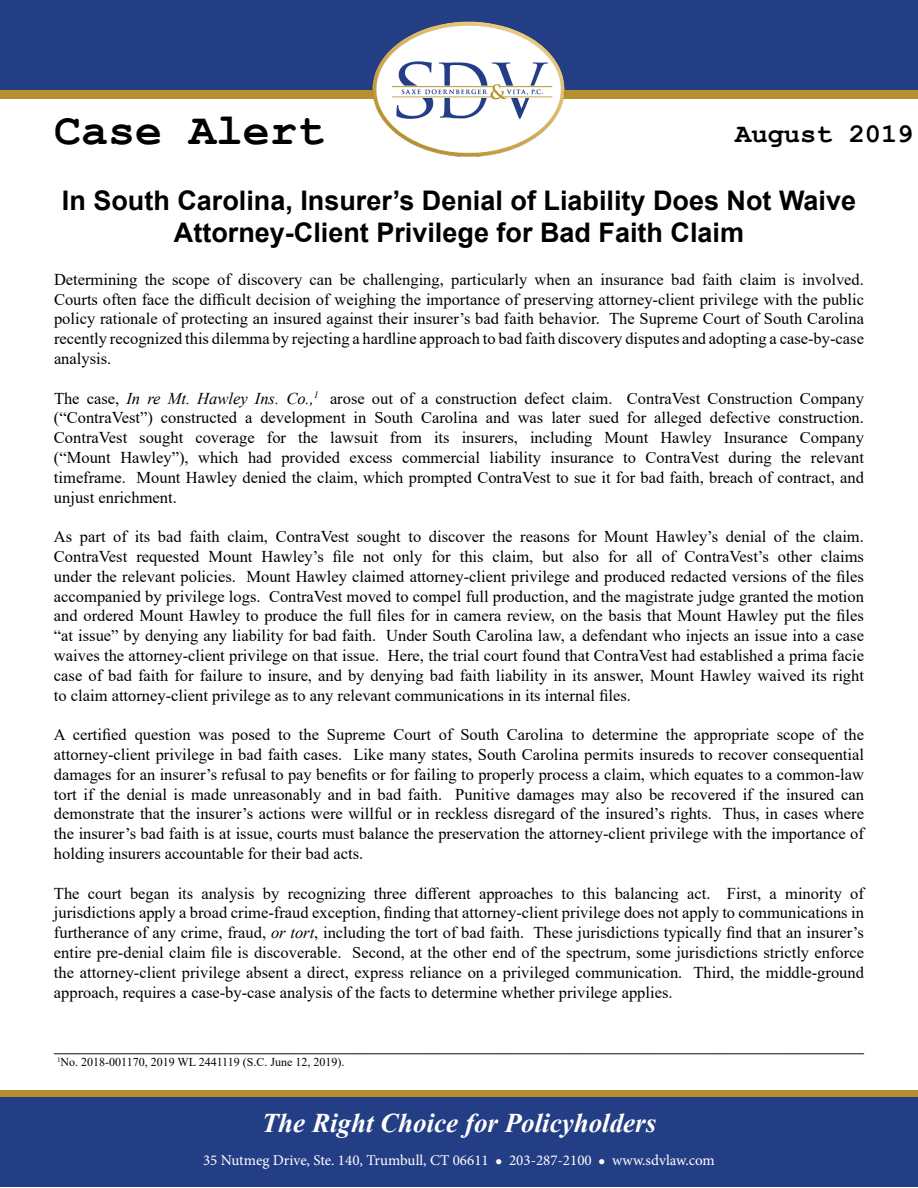
<style>
.page{position:relative;width:918px;height:1188px;background:#fff}
.page>*{position:absolute;margin:0;border:0;box-sizing:border-box;transform-origin:0 0}
.t1{font:700 45px "Courier New";color:#000}
.t2{font:700 27px/32.4px "Arial";color:#000;text-align:center}
.t3{font:italic 700 27px "Times New Roman";color:#fff}
.t4{font:700 27px "Courier New";color:#000}
.t5{font:18px "Minion Pro";color:#000}
.t6{font:16.5px/19.8px "Times New Roman";color:#000;text-align:justify}
.t7{font:15px "Minion Pro";color:#fff}
.t8{font:12px "Times New Roman";color:#000}
.s1{font-style:italic}
</style>
<div class="page">
<div style="left:0;top:90px;width:918px;height:9px;background:#b6902f"></div>
<div style="left:0;top:0;width:918px;height:90px;background:#243e86"></div>
<div style="left:0;top:1090px;width:918px;height:9px;background:#b6902f"></div>
<div style="left:0;top:1097px;width:918px;height:90px;background:#243e86"></div>
<img style="left:372px;top:21px;width:193px;height:136px">
<h1 class="t1" style="left:54px;top:102px;width:271px">Case Alert</h1>
<h2 class="t4" style="left:735px;top:117px;width:180px">August 2019</h2>
<h2 class="t2" style="left:62px;top:184px;width:796px">In South Carolina, Insurer’s Denial of Liability Does Not Waive<br>Attorney-Client Privilege for Bad Faith Claim</h2>
<p class="t6" style="left:54px;top:269px;width:812px">Determining the scope of discovery can be challenging, particularly when an insurance bad faith claim is involved.<br>Courts often face the difficult decision of weighing the importance of preserving attorney-client privilege with the public policy rationale of protecting an insured against their insurer’s bad faith behavior. The Supreme Court of South Carolina recently recognized this dilemma by rejecting a hardline approach to bad faith discovery disputes and adopting a case-by-case analysis.</p>
<p class="t6" style="left:54px;top:388px;width:812px">The case, <span class="s1">In re Mt. Hawley Ins. Co.,</span><sup>1</sup> arose out of a construction defect claim. ContraVest Construction Company (“ContraVest”) constructed a development in South Carolina and was later sued for alleged defective construction.<br>ContraVest sought coverage for the lawsuit from its insurers, including Mount Hawley Insurance Company (“Mount Hawley”), which had provided excess commercial liability insurance to ContraVest during the relevant timeframe. Mount Hawley denied the claim, which prompted ContraVest to sue it for bad faith, breach of contract, and unjust enrichment.</p>
<p class="t6" style="left:54px;top:526px;width:812px">As part of its bad faith claim, ContraVest sought to discover the reasons for Mount Hawley’s denial of the claim.<br>ContraVest requested Mount Hawley’s file not only for this claim, but also for all of ContraVest’s other claims under the relevant policies. Mount Hawley claimed attorney-client privilege and produced redacted versions of the files accompanied by privilege logs. ContraVest moved to compel full production, and the magistrate judge granted the motion and ordered Mount Hawley to produce the full files for in camera review, on the basis that Mount Hawley put the files “at issue” by denying any liability for bad faith. Under South Carolina law, a defendant who injects an issue into a case waives the attorney-client privilege on that issue. Here, the trial court found that ContraVest had established a prima facie case of bad faith for failure to insure, and by denying bad faith liability in its answer, Mount Hawley waived its right to claim attorney-client privilege as to any relevant communications in its internal files.</p>
<p class="t6" style="left:54px;top:724px;width:812px">A certified question was posed to the Supreme Court of South Carolina to determine the appropriate scope of the attorney-client privilege in bad faith cases. Like many states, South Carolina permits insureds to recover consequential damages for an insurer’s refusal to pay benefits or for failing to properly process a claim, which equates to a common-law tort if the denial is made unreasonably and in bad faith. Punitive damages may also be recovered if the insured can demonstrate that the insurer’s actions were willful or in reckless disregard of the insured’s rights. Thus, in cases where the insurer’s bad faith is at issue, courts must balance the preservation the attorney-client privilege with the importance of holding insurers accountable for their bad acts.</p>
<p class="t6" style="left:54px;top:883px;width:812px">The court began its analysis by recognizing three different approaches to this balancing act. First, a minority of jurisdictions apply a broad crime-fraud exception, finding that attorney-client privilege does not apply to communications in furtherance of any crime, fraud, <span class="s1">or tort</span>, including the tort of bad faith. These jurisdictions typically find that an insurer’s entire pre-denial claim file is discoverable. Second, at the other end of the spectrum, some jurisdictions strictly enforce the attorney-client privilege absent a direct, express reliance on a privileged communication. Third, the middle-ground approach, requires a case-by-case analysis of the facts to determine whether privilege applies.</p>
<p class="t5" style="left:54px;top:1034px;width:811px">__________________________________________________________________________________________</p>
<p class="t8" style="left:57px;top:1054px;width:289px"><sup>1</sup>No. 2018-001170, 2019 WL 2441119 (S.C. June 12, 2019).</p>
<h2 class="t3" style="left:262px;top:1104px;width:396px">The Right Choice for Policyholders</h2>
<p class="t7" style="left:203px;top:1150px;width:513px">35 Nutmeg Drive, Ste. 140, Trumbull, CT 06611 ● 203-287-2100 ● www.sdvlaw.com</p>
</div>
